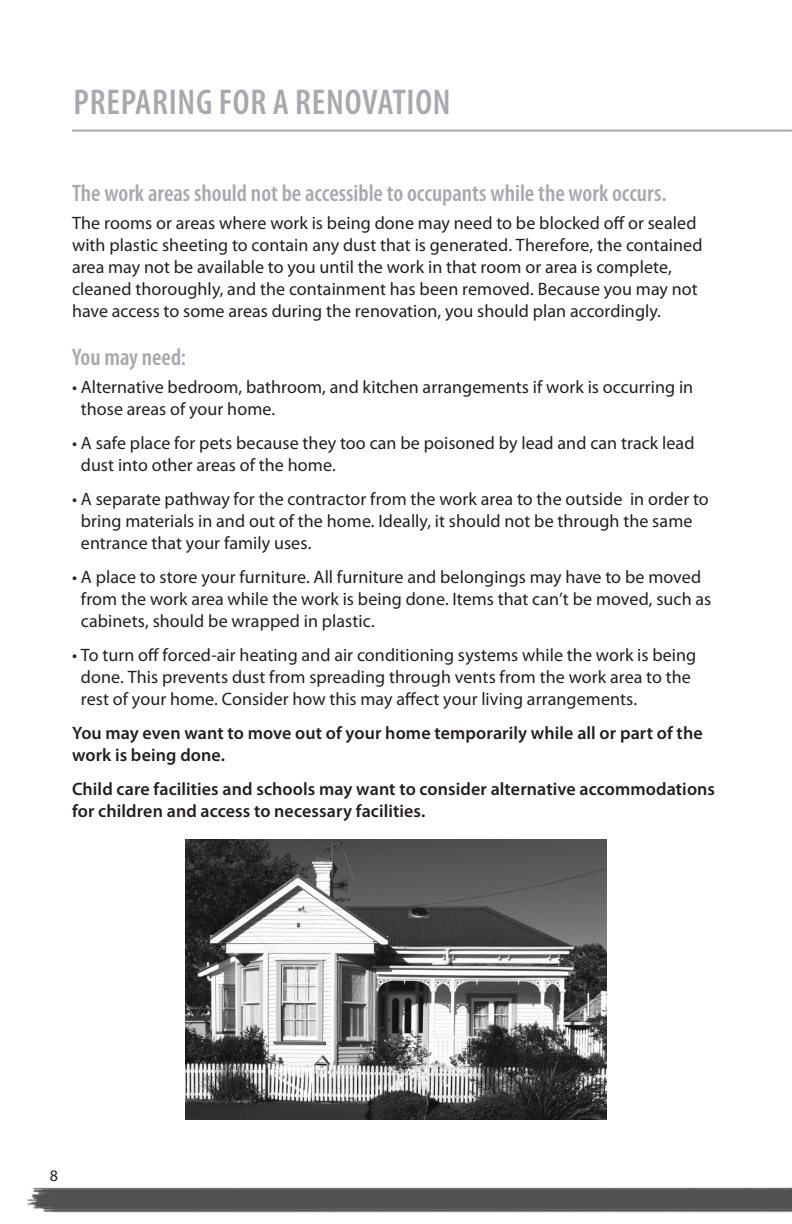
<style>
.page{position:relative;width:792px;height:1224px;background:#fff}
.page>*{position:absolute;margin:0;border:0;box-sizing:border-box;transform-origin:0 0}
.t1{font:600 condensed 36px "Myriad Pro";letter-spacing:.02em;color:#a8a9ad}
.t2{font:600 condensed 24px "Myriad Pro";color:#a8a9ad}
.t3{font:18px/22px "Myriad Pro";letter-spacing:.005em;color:#231f20}
.t4{font:600 18px/22px "Myriad Pro";letter-spacing:.005em;color:#231f20}
.t5{font:16px "Myriad Pro";color:#231f20}
</style>
<div class="page">
<img style="left:27px;top:1187px;width:765px;height:26px">
<img style="left:185px;top:839px;width:422px;height:280px">
<hr style="left:72px;top:130px;width:720px;height:2px;background:#a8a9ad">
<p class="t1" style="left:74px;top:82px;width:379px">PREPARING FOR A RENOVATION</p>
<p class="t2" style="left:72px;top:180px;width:596px">The work areas should not be accessible to occupants while the work occurs.</p>
<p class="t3" style="left:72px;top:212px;width:632px">The rooms or areas where work is being done may need to be blocked off or sealed with plastic sheeting to contain any dust that is generated. Therefore, the contained area may not be available to you until the work in that room or area is complete, cleaned thoroughly, and the containment has been removed. Because you may not have access to some areas during the renovation, you should plan accordingly.</p>
<p class="t2" style="left:72px;top:344px;width:116px">You may need:</p>
<p class="t3" style="left:81px;top:376px;width:614px;text-indent:-9px">• Alternative bedroom, bathroom, and kitchen arrangements if work is occurring in those areas of your home.</p>
<p class="t3" style="left:81px;top:432px;width:615px;text-indent:-9px">• A safe place for pets because they too can be poisoned by lead and can track lead dust into other areas of the home.</p>
<p class="t3" style="left:81px;top:488px;width:629px;text-indent:-9px">• A separate pathway for the contractor from the work area to the outside in order to bring materials in and out of the home. Ideally, it should not be through the same entrance that your family uses.</p>
<p class="t3" style="left:81px;top:566px;width:632px;text-indent:-9px">• A place to store your furniture. All furniture and belongings may have to be moved from the work area while the work is being done. Items that can’t be moved, such as cabinets, should be wrapped in plastic.</p>
<p class="t3" style="left:81px;top:644px;width:617px;text-indent:-9px">• To turn off forced-air heating and air conditioning systems while the work is being done. This prevents dust from spreading through vents from the work area to the rest of your home. Consider how this may affect your living arrangements.</p>
<p class="t4" style="left:72px;top:722px;width:632px">You may even want to move out of your home temporarily while all or part of the work is being done.</p>
<p class="t4" style="left:72px;top:778px;width:645px">Child care facilities and schools may want to consider alternative accommodations for children and access to necessary facilities.</p>
<p class="t5" style="left:50px;top:1166px;width:10px">8</p>
</div>
